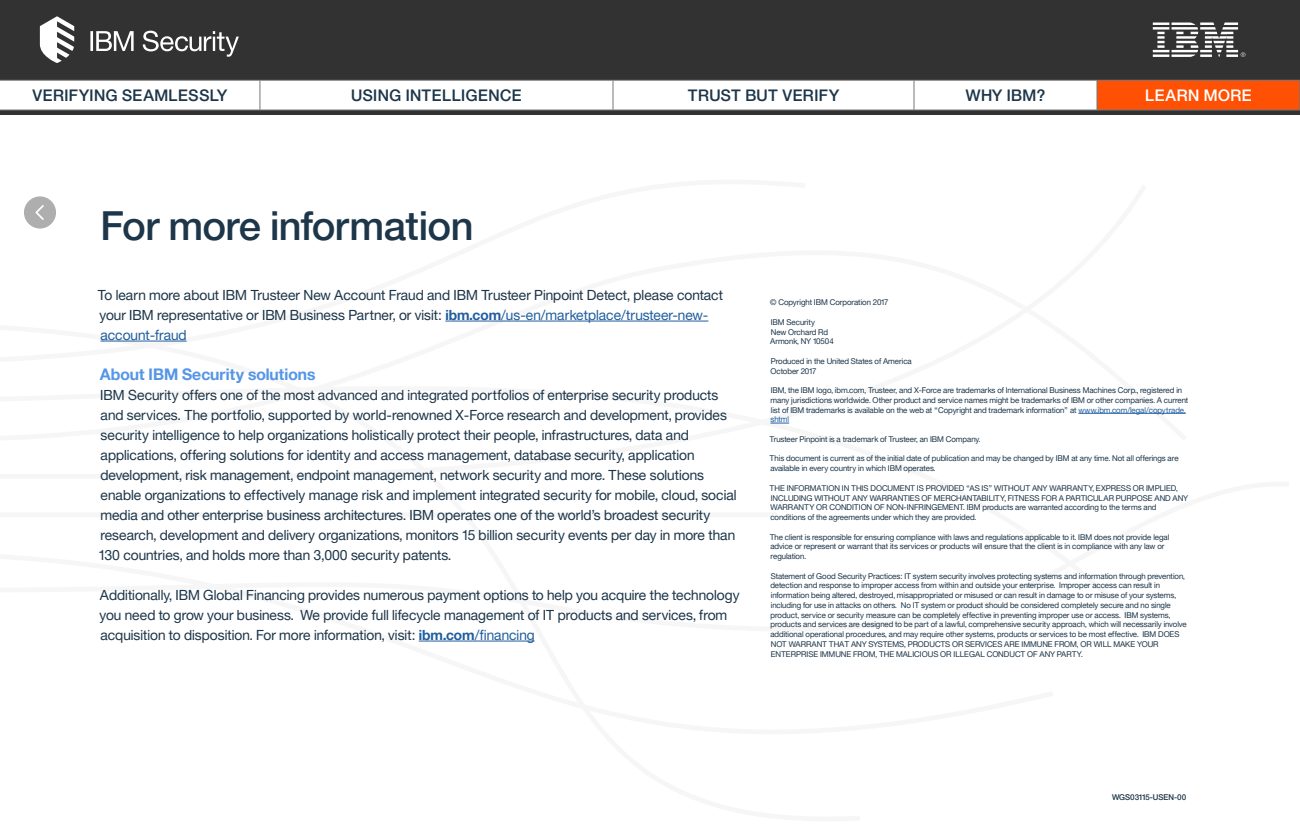
<style>
.page{position:relative;width:1300px;height:840px;background:#fff}
.page>*{position:absolute;margin:0;border:0;box-sizing:border-box;transform-origin:0 0}
.t1{font:40px "Helv Neue Mediumfor IBM";color:#1d3649}
.t2{font:16px "Helv Neue Mediumfor IBM";letter-spacing:.025em;color:#1d3649}
.t3{font:16px "Helv Neue Boldfor IBM";color:#5596e6}
.t4{font:16px "Helv Neue Mediumfor IBM";letter-spacing:.025em;color:#fff}
.t5{font:14px/20px "Helv Neue Romanfor IBM";color:#1d3649}
.t6{font:8px/9.8px "Helv Neue Romanfor IBM";letter-spacing:-.005em;color:#1d3649}
.t7{font:8px "Helv Neue Mediumfor IBM";color:#1d3649}
.s1{font-family:"Helv Neue Boldfor IBM";color:#215e9e}
.s2{color:#215e9e}
</style>
<div class="page">
<div style="left:0;top:0;width:1300px;height:80px;background:#323232"></div>
<svg style="left:40px;top:16px;width:34px;height:47px"></svg>
<svg style="left:90px;top:31px;width:44px;height:20px"></svg>
<svg style="left:143px;top:31px;width:96px;height:26px"></svg>
<svg style="left:1153px;top:23px;width:92px;height:34px"></svg>
<hr style="left:1078px;top:413px;width:108px;height:1px;background:#215e9e">
<svg style="left:771px;top:423px;width:18px;height:1px"></svg>
<hr style="left:445px;top:321px;width:263px;height:1px;background:#215e9e">
<hr style="left:101px;top:341px;width:86px;height:1px;background:#215e9e">
<hr style="left:419px;top:641px;width:116px;height:1px;background:#215e9e">
<svg style="left:24px;top:196px;width:32px;height:33px"></svg>
<div style="left:0;top:110px;width:1300px;height:5px;background:#323232"></div>
<div style="left:1097px;top:80px;width:203px;height:30px;background:#ff5003"></div>
<hr style="left:0;top:80px;width:260px;height:1px;background:#777677">
<hr style="left:0;top:110px;width:260px;height:1px;background:#777677">
<hr style="left:260px;top:80px;width:1px;height:30px;background:#777677">
<hr style="left:613px;top:80px;width:1px;height:30px;background:#777677">
<hr style="left:260px;top:80px;width:353px;height:1px;background:#777677">
<hr style="left:613px;top:80px;width:301px;height:1px;background:#777677">
<hr style="left:914px;top:80px;width:183px;height:1px;background:#777677">
<hr style="left:1097px;top:80px;width:203px;height:1px;background:#777677">
<hr style="left:260px;top:110px;width:353px;height:1px;background:#777677">
<hr style="left:613px;top:110px;width:301px;height:1px;background:#777677">
<hr style="left:914px;top:110px;width:183px;height:1px;background:#777677">
<hr style="left:1097px;top:110px;width:203px;height:1px;background:#777677">
<hr style="left:914px;top:80px;width:1px;height:30px;background:#777677">
<hr style="left:1097px;top:80px;width:1px;height:30px;background:#777677">
<hr style="left:1299px;top:80px;width:1px;height:30px;background:#777677">
<h2 class="t2" style="left:33px;top:86px;width:196px">VERIFYING SEAMLESSLY</h2>
<h2 class="t2" style="left:351px;top:86px;width:172px">USING INTELLIGENCE</h2>
<h2 class="t2" style="left:688px;top:86px;width:153px">TRUST BUT VERIFY</h2>
<h2 class="t2" style="left:966px;top:86px;width:81px">WHY IBM?</h2>
<h2 class="t4" style="left:1145px;top:86px;width:108px">LEARN MORE</h2>
<p class="t1" style="left:101px;top:202px;width:374px">For more information</p>
<p class="t5" style="left:98px;top:285px;width:627px">To learn more about IBM Trusteer New Account Fraud and IBM Trusteer Pinpoint Detect, please contact your IBM representative or IBM Business Partner, or visit: <span class="s1">ibm.com</span><span class="s2">/us-en/marketplace/trusteer-new&shy;account-fraud</span></p>
<p class="t3" style="left:100px;top:364px;width:217px">About IBM Security solutions</p>
<p class="t5" style="left:99px;top:385px;width:639px">IBM Security offers one of the most advanced and integrated portfolios of enterprise security products and services. The portfolio, supported by world-renowned X-Force research and development, provides security intelligence to help organizations holistically protect their people, infrastructures, data and applications, offering solutions for identity and access management, database security, application development, risk management, endpoint management, network security and more. These solutions enable organizations to effectively manage risk and implement integrated security for mobile, cloud, social media and other enterprise business architectures. IBM operates one of the world’s broadest security research, development and delivery organizations, monitors 15 billion security events per day in more than 130 countries, and holds more than 3,000 security patents.</p>
<p class="t5" style="left:100px;top:585px;width:642px">Additionally, IBM Global Financing provides numerous payment options to help you acquire the technology you need to grow your business. We provide full lifecycle management of IT products and services, from acquisition to disposition. For more information, visit: <span class="s1">ibm.com</span><span class="s2">/financing</span></p>
<p class="t6" style="left:770px;top:298px;width:119px">© Copyright IBM Corporation 2017</p>
<p class="t6" style="left:770px;top:317px;width:65px">IBM Security<br>New Orchard Rd<br>Armonk, NY 10504</p>
<p class="t6" style="left:771px;top:356px;width:143px">Produced in the United States of America<br>October 2017</p>
<p class="t6" style="left:771px;top:385px;width:419px">IBM, the IBM logo, ibm.com, Trusteer, and X-Force are trademarks of International Business Machines Corp., registered in many jurisdictions worldwide. Other product and service names might be trademarks of IBM or other companies. A current list of IBM trademarks is available on the web at “Copyright and trademark information” at <span class="s2">www.ibm.com/legal/copytrade. shtml</span></p>
<p class="t6" style="left:770px;top:434px;width:212px">Trusteer Pinpoint is a trademark of Trusteer, an IBM Company.</p>
<p class="t6" style="left:770px;top:454px;width:411px">This document is current as of the initial date of publication and may be changed by IBM at any time. Not all offerings are available in every country in which IBM operates.</p>
<p class="t6" style="left:770px;top:483px;width:420px">THE INFORMATION IN THIS DOCUMENT IS PROVIDED “AS IS” WITHOUT ANY WARRANTY, EXPRESS OR IMPLIED, INCLUDING WITHOUT ANY WARRANTIES OF MERCHANTABILITY, FITNESS FOR A PARTICULAR PURPOSE AND ANY WARRANTY OR CONDITION OF NON-INFRINGEMENT. IBM products are warranted according to the terms and conditions of the agreements under which they are provided.</p>
<p class="t6" style="left:770px;top:532px;width:401px">The client is responsible for ensuring compliance with laws and regulations applicable to it. IBM does not provide legal advice or represent or warrant that its services or products will ensure that the client is in compliance with any law or regulation.</p>
<p class="t6" style="left:770px;top:571px;width:418px">Statement of Good Security Practices: IT system security involves protecting systems and information through prevention, detection and response to improper access from within and outside your enterprise. Improper access can result in information being altered, destroyed, misappropriated or misused or can result in damage to or misuse of your systems, including for use in attacks on others. No IT system or product should be considered completely secure and no single product, service or security measure can be completely effective in preventing improper use or access. IBM systems, products and services are designed to be part of a lawful, comprehensive security approach, which will necessarily involve additional operational procedures, and may require other systems, products or services to be most effective. IBM DOES NOT WARRANT THAT ANY SYSTEMS, PRODUCTS OR SERVICES ARE IMMUNE FROM, OR WILL MAKE YOUR ENTERPRISE IMMUNE FROM, THE MALICIOUS OR ILLEGAL CONDUCT OF ANY PARTY.</p>
<p class="t7" style="left:1112px;top:792px;width:76px">WGS03115-USEN-00</p>
</div>
